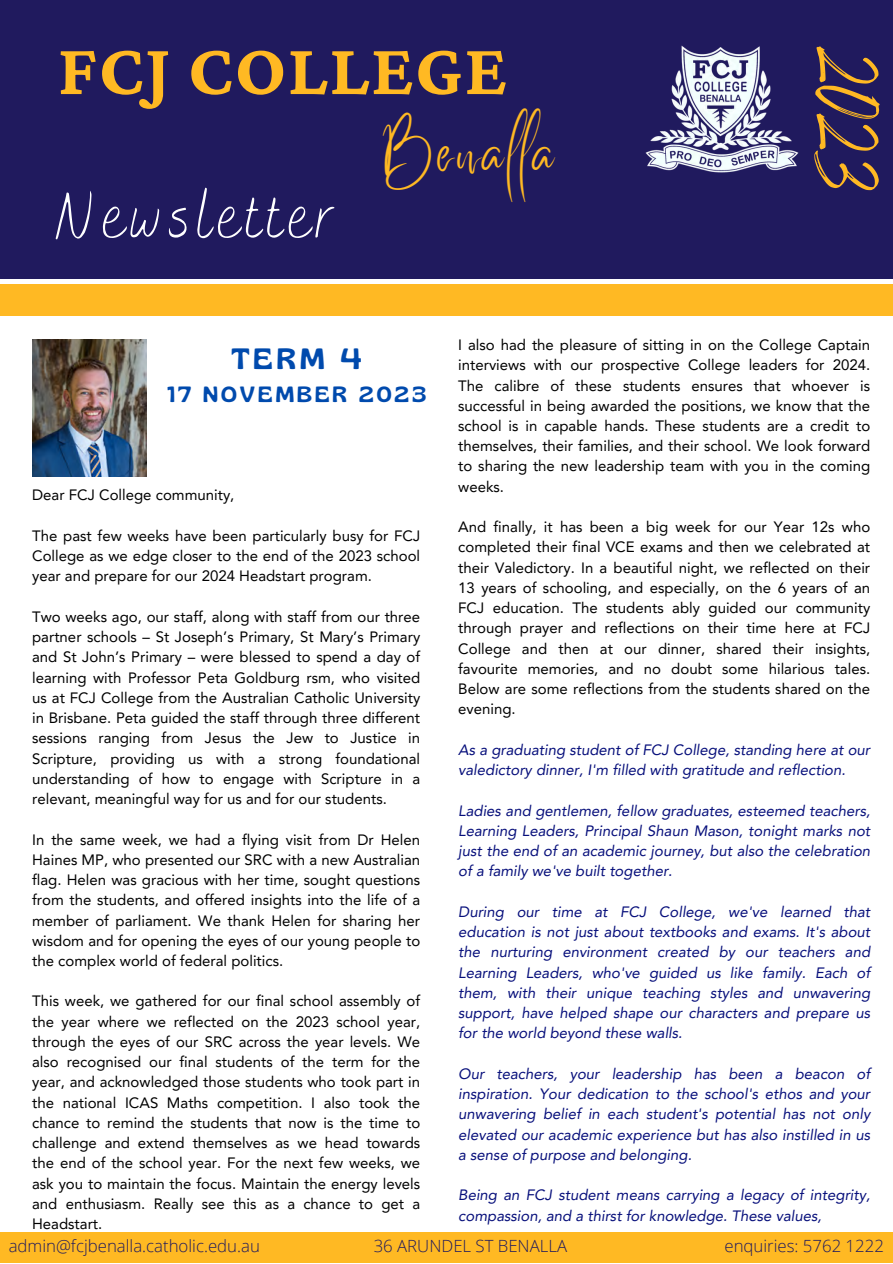
<style>
.page{position:relative;width:893px;height:1264px;background:#fff}
.page>*{position:absolute;margin:0;border:0;box-sizing:border-box;transform-origin:0 0}
.t1{font:700 74.55px "Crimson Pro";letter-spacing:.02em;color:#ffb923}
.t2{font:100 68.25px "Bakerie Smooth";letter-spacing:.07em;color:#fff}
.t3{font:60px "Breathing";color:#ffb923}
.t4{font:48.9px "Better Saturday";letter-spacing:.07em;color:#ffb923}
.t5{font:29.25px "Gliker";color:#004aad}
.t6{font:22.05px "Gliker";letter-spacing:.14em;color:#004aad}
.t7{font:300 16.8px "Open Sans";color:#201a5e}
.t8{font:15px/20.2px "Avenir LT Pro";color:#000;text-align:justify}
.t9{font:italic 15px/20.2px "Avenir LT Pro";color:#070f7b;text-align:justify}
</style>
<div class="page">
<div style="left:0;top:1232px;width:892px;height:30px;background:#ffb923"></div>
<div style="left:0;top:0;width:892px;height:279px;background:#201a5e"></div>
<img style="left:645px;top:45px;width:153px;height:128px">
<div style="left:0;top:284px;width:892px;height:32px;background:#ffb923"></div>
<img style="left:32px;top:339px;width:115px;height:137px">
<p class="t1" style="left:58px;top:27px;width:450px">FCJ COLLEGE</p>
<p class="t4" style="left:380px;top:144px;width:175px">Benalla</p>
<p class="t2" style="left:54px;top:176px;width:284px">Newsletter</p>
<p class="t3" style="left:871px;top:47px;width:147px;rotate:90deg">2023</p>
<p class="t5" style="left:231px;top:340px;width:131px">TERM 4</p>
<p class="t6" style="left:167px;top:381px;width:260px">17 NOVEMBER 2023</p>
<p class="t8" style="left:32px;top:486px;width:204px">Dear FCJ College community,</p>
<p class="t8" style="left:32px;top:527px;width:389px">The past few weeks have been particularly busy for FCJ College as we edge closer to the end of the 2023 school year and prepare for our 2024 Headstart program.</p>
<p class="t8" style="left:32px;top:608px;width:389px">Two weeks ago, our staff, along with staff from our three partner schools – St Joseph’s Primary, St Mary’s Primary and St John’s Primary – were blessed to spend a day of learning with Professor Peta Goldburg rsm, who visited us at FCJ College from the Australian Catholic University in Brisbane. Peta guided the staff through three different sessions ranging from Jesus the Jew to Justice in Scripture, providing us with a strong foundational understanding of how to engage with Scripture in a relevant, meaningful way for us and for our students.</p>
<p class="t8" style="left:32px;top:830px;width:389px">In the same week, we had a flying visit from Dr Helen Haines MP, who presented our SRC with a new Australian flag. Helen was gracious with her time, sought questions from the students, and offered insights into the life of a member of parliament. We thank Helen for sharing her wisdom and for opening the eyes of our young people to the complex world of federal politics.</p>
<p class="t8" style="left:32px;top:992px;width:389px">This week, we gathered for our final school assembly of the year where we reflected on the 2023 school year, through the eyes of our SRC across the year levels. We also recognised our final students of the term for the year, and acknowledged those students who took part in the national ICAS Maths competition. I also took the chance to remind the students that now is the time to challenge and extend themselves as we head towards the end of the school year. For the next few weeks, we ask you to maintain the focus. Maintain the energy levels and enthusiasm. Really see this as a chance to get a Headstart.</p>
<p class="t8" style="left:458px;top:336px;width:413px">I also had the pleasure of sitting in on the College Captain interviews with our prospective College leaders for 2024.<br>The calibre of these students ensures that whoever is successful in being awarded the positions, we know that the school is in capable hands. These students are a credit to themselves, their families, and their school. We look forward to sharing the new leadership team with you in the coming weeks.</p>
<p class="t8" style="left:458px;top:518px;width:413px">And finally, it has been a big week for our Year 12s who completed their final VCE exams and then we celebrated at their Valedictory. In a beautiful night, we reflected on their 13 years of schooling, and especially, on the 6 years of an FCJ education. The students ably guided our community through prayer and reflections on their time here at FCJ College and then at our dinner, shared their insights, favourite memories, and no doubt some hilarious tales.<br>Below are some reflections from the students shared on the evening.</p>
<p class="t9" style="left:458px;top:741px;width:413px">As a graduating student of FCJ College, standing here at our valedictory dinner, I'm filled with gratitude and reflection.</p>
<p class="t9" style="left:458px;top:801px;width:413px">Ladies and gentlemen, fellow graduates, esteemed teachers, Learning Leaders, Principal Shaun Mason, tonight marks not just the end of an academic journey, but also the celebration of a family we've built together.</p>
<p class="t9" style="left:458px;top:902px;width:413px">During our time at FCJ College, we've learned that education is not just about textbooks and exams. It's about the nurturing environment created by our teachers and Learning Leaders, who've guided us like family. Each of them, with their unique teaching styles and unwavering support, have helped shape our characters and prepare us for the world beyond these walls.</p>
<p class="t9" style="left:458px;top:1064px;width:413px">Our teachers, your leadership has been a beacon of inspiration. Your dedication to the school's ethos and your unwavering belief in each student's potential has not only elevated our academic experience but has also instilled in us a sense of purpose and belonging.</p>
<p class="t9" style="left:458px;top:1186px;width:413px">Being an FCJ student means carrying a legacy of integrity, compassion, and a thirst for knowledge. These values,</p>
<p class="t7" style="left:9px;top:1233px;width:253px">admin@fcjbenalla.catholic.edu.au</p>
<p class="t7" style="left:373px;top:1233px;width:195px">36 ARUNDEL ST BENALLA</p>
<p class="t7" style="left:724px;top:1233px;width:161px">enquiries: 5762 1222</p>
</div>
